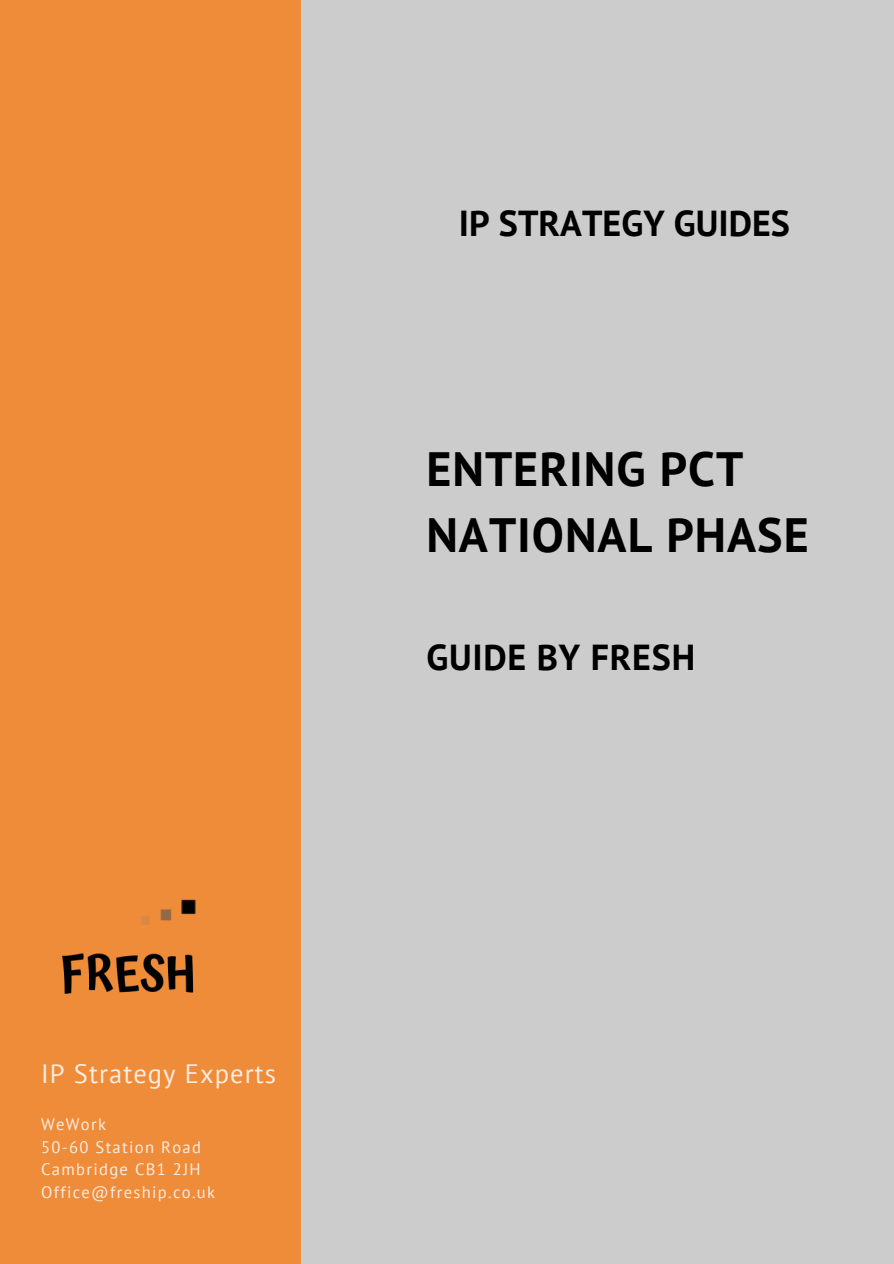
<style>
.page{position:relative;width:894px;height:1264px;background:#fff}
.page>*{position:absolute;margin:0;border:0;box-sizing:border-box;transform-origin:0 0}
.t1{font:700 48px/65.2px "PT Sans";letter-spacing:.02em;color:#000}
.t2{font:700 36px "PT Sans";color:#000}
.t3{font:700 36px "PT Sans";letter-spacing:.02em;color:#000}
.t4{font:26.55px "PT Sans";letter-spacing:.04em;color:#ffede2}
.t5{font:16.5px "PT Sans";letter-spacing:.08em;color:#ffede2}
</style>
<div class="page">
<div style="left:0;top:0;width:893px;height:1263px;background:#ccc"></div>
<div style="left:0;top:0;width:300px;height:1263px;background:#ee8c3a"></div>
<img style="left:62px;top:741px;width:239px;height:270px">
<p class="t2" style="left:459px;top:199px;width:332px">IP STRATEGY GUIDES</p>
<p class="t1" style="left:426px;top:436px;width:384px">ENTERING PCT<br>NATIONAL PHASE</p>
<p class="t3" style="left:426px;top:633px;width:270px">GUIDE BY FRESH</p>
<p class="t4" style="left:41px;top:1056px;width:236px">IP Strategy Experts</p>
<p class="t5" style="left:41px;top:1113px;width:66px">WeWork</p>
<p class="t5" style="left:41px;top:1135px;width:161px">50-60 Station Road</p>
<p class="t5" style="left:41px;top:1158px;width:161px">Cambridge CB1 2JH</p>
<p class="t5" style="left:41px;top:1180px;width:175px">Office@freship.co.uk</p>
</div>
